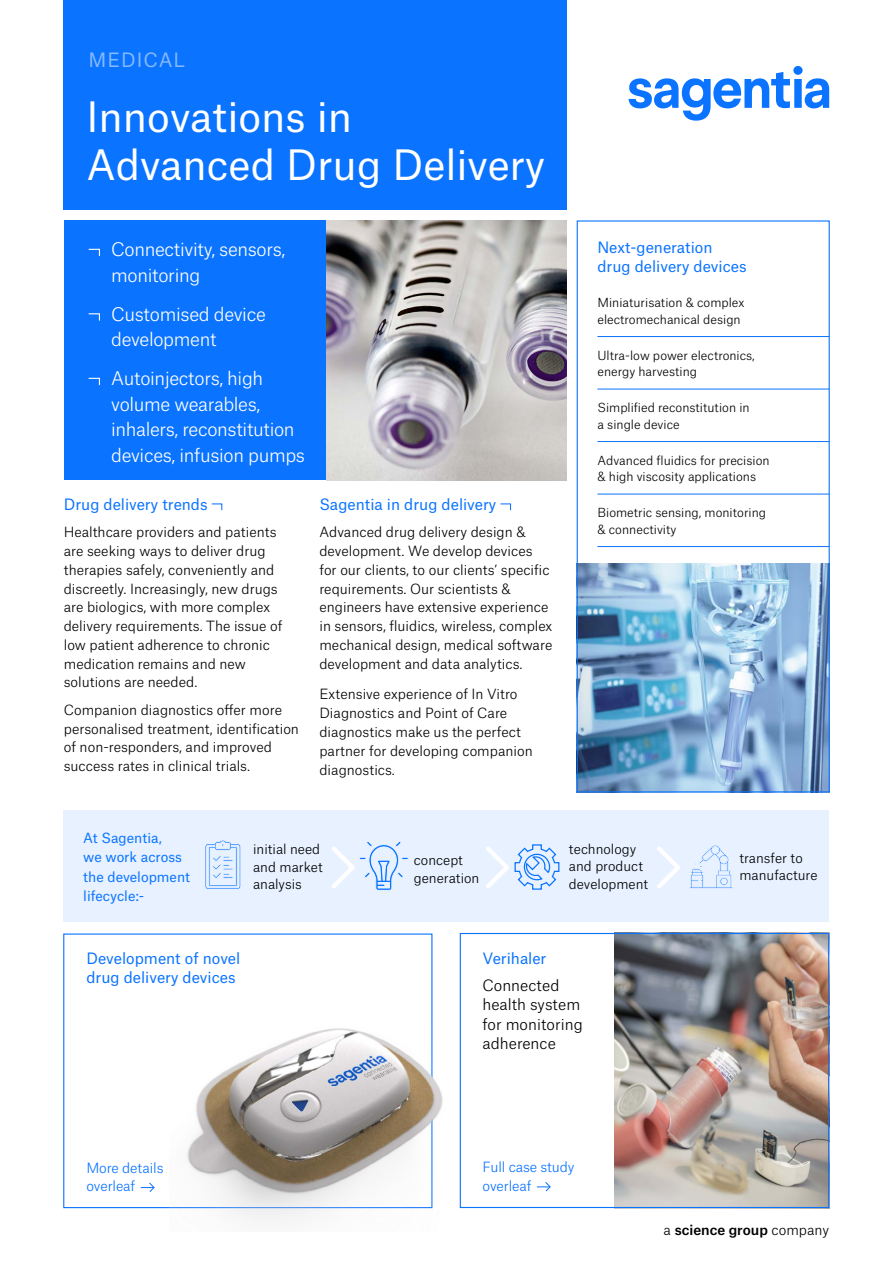
<style>
.page{position:relative;width:893px;height:1263px;background:#fff}
.page>*{position:absolute;margin:0;border:0;box-sizing:border-box;transform-origin:0 0}
.t1{font:40.05px/48.2px "Atlas Grotesk";color:#fff}
.t2{font:18.9px "Atlas Grotesk";letter-spacing:.05em;color:#85b9ff}
.t3{font:300 18px/25.5px "Atlas Grotesk";letter-spacing:-.02em;color:#fff}
.t4{font:15px/19.5px "Atlas Grotesk";color:#0a73ff}
.t5{font:300 15px/19.5px "Atlas Grotesk";color:#000}
.t6{font:300 13.5px/18.8px "Atlas Grotesk";color:#000}
.t7{font:13.5px/19.5px "Atlas Grotesk";color:#0a73ff}
.t8{font:300 13.5px/18.8px "Atlas Grotesk";letter-spacing:-.01em;color:#0a73ff}
.t9{font:500 13.5px "Atlas Grotesk";color:#000}
.t10{font:300 13.05px/17.4px "Atlas Grotesk";color:#000}
.t11{font:300 12px/16.5px "Atlas Grotesk";color:#000}
.s1{font-weight:300}
</style>
<div class="page">
<img style="left:614px;top:935px;width:213px;height:271px">
<img style="left:579px;top:564px;width:249px;height:226px">
<div style="left:577px;top:220px;width:253px;height:572px;border:1px solid #0a73ff"></div>
<div style="left:63px;top:810px;width:766px;height:112px;background:#e7f1ff"></div>
<svg style="left:141px;top:1182px;width:14px;height:10px"></svg>
<div style="left:64px;top:0;width:503px;height:210px;background:#0a73ff"></div>
<svg style="left:629px;top:66px;width:200px;height:55px"></svg>
<svg style="left:211px;top:503px;width:12px;height:8px"></svg>
<svg style="left:500px;top:503px;width:12px;height:8px"></svg>
<svg style="left:205px;top:840px;width:36px;height:50px"></svg>
<svg style="left:690px;top:845px;width:42px;height:44px"></svg>
<svg style="left:332px;top:842px;width:77px;height:49px"></svg>
<svg style="left:657px;top:847px;width:23px;height:41px"></svg>
<svg style="left:486px;top:844px;width:74px;height:46px"></svg>
<hr style="left:597px;top:336px;width:232px;height:1px;background:#0a73ff">
<hr style="left:597px;top:389px;width:232px;height:1px;background:#0a73ff">
<hr style="left:597px;top:441px;width:232px;height:1px;background:#0a73ff">
<hr style="left:597px;top:494px;width:232px;height:1px;background:#0a73ff">
<hr style="left:597px;top:546px;width:232px;height:1px;background:#0a73ff">
<div style="left:64px;top:220px;width:270px;height:260px;background:#0a73ff"></div>
<svg style="left:88px;top:248px;width:12px;height:9px"></svg>
<svg style="left:88px;top:313px;width:12px;height:8px"></svg>
<svg style="left:88px;top:377px;width:12px;height:9px"></svg>
<img style="left:326px;top:220px;width:241px;height:260px">
<svg style="left:537px;top:1182px;width:14px;height:10px"></svg>
<img style="left:170px;top:1018px;width:321px;height:204px">
<div style="left:460px;top:933px;width:369px;height:275px;border:1px solid #0a73ff"></div>
<h2 class="t2" style="left:89px;top:44px;width:98px">MEDICAL</h2>
<h1 class="t1" style="left:86px;top:88px;width:460px">Innovations in<br>Advanced Drug Delivery</h1>
<h3 class="t3" style="left:111px;top:235px;width:175px">Connectivity, sensors, monitoring</h3>
<h3 class="t3" style="left:111px;top:299px;width:156px">Customised device development</h3>
<h3 class="t3" style="left:111px;top:364px;width:195px">Autoinjectors, high volume wearables, inhalers, reconstitution devices, infusion pumps</h3>
<p class="t4" style="left:64px;top:493px;width:145px">Drug delivery trends</p>
<p class="t6" style="left:64px;top:522px;width:220px">Healthcare providers and patients are seeking ways to deliver drug therapies safely, conveniently and discreetly. Increasingly, new drugs are biologics, with more complex delivery requirements. The issue of low patient adherence to chronic medication remains and new solutions are needed.</p>
<p class="t6" style="left:64px;top:699px;width:237px">Companion diagnostics offer more personalised treatment, identification of non-responders, and improved success rates in clinical trials.</p>
<p class="t4" style="left:319px;top:493px;width:178px">Sagentia in drug delivery</p>
<p class="t6" style="left:319px;top:522px;width:234px">Advanced drug delivery design &amp; development. We develop devices for our clients, to our clients’ specific requirements. Our scientists &amp; engineers have extensive experience in sensors, fluidics, wireless, complex mechanical design, medical software development and data analytics.</p>
<p class="t6" style="left:319px;top:684px;width:215px">Extensive experience of In Vitro<br>Diagnostics and Point of Care diagnostics make us the perfect partner for developing companion diagnostics.</p>
<p class="t4" style="left:597px;top:236px;width:151px">Next-generation drug delivery devices</p>
<p class="t11" style="left:597px;top:293px;width:148px">Miniaturisation &amp; complex electromechanical design</p>
<p class="t11" style="left:597px;top:346px;width:159px">Ultra-low power electronics, energy harvesting</p>
<p class="t11" style="left:597px;top:398px;width:154px">Simplified reconstitution in a single device</p>
<p class="t11" style="left:597px;top:451px;width:174px">Advanced fluidics for precision &amp; high viscosity applications</p>
<p class="t11" style="left:597px;top:503px;width:170px">Biometric sensing, monitoring &amp; connectivity</p>
<p class="t7" style="left:83px;top:826px;width:108px">At Sagentia,<br>we work across the development lifecycle:-</p>
<p class="t10" style="left:253px;top:839px;width:71px">initial need and market analysis</p>
<p class="t10" style="left:569px;top:839px;width:81px">technology and product development</p>
<p class="t10" style="left:739px;top:848px;width:80px">transfer to manufacture</p>
<p class="t10" style="left:414px;top:850px;width:67px">concept generation</p>
<p class="t4" style="left:86px;top:947px;width:155px;line-height:18.8px">Development of novel drug delivery devices</p>
<p class="t4" style="left:482px;top:946px;width:66px">Verihaler</p>
<p class="t5" style="left:482px;top:973px;width:102px">Connected health system for monitoring adherence</p>
<p class="t8" style="left:86px;top:1157px;width:79px">More details overleaf</p>
<p class="t8" style="left:483px;top:1156px;width:93px">Full case study overleaf</p>
<p class="t9" style="left:664px;top:1219px;width:167px"><span class="s1">a</span> science group <span class="s1">company</span></p>
</div>
